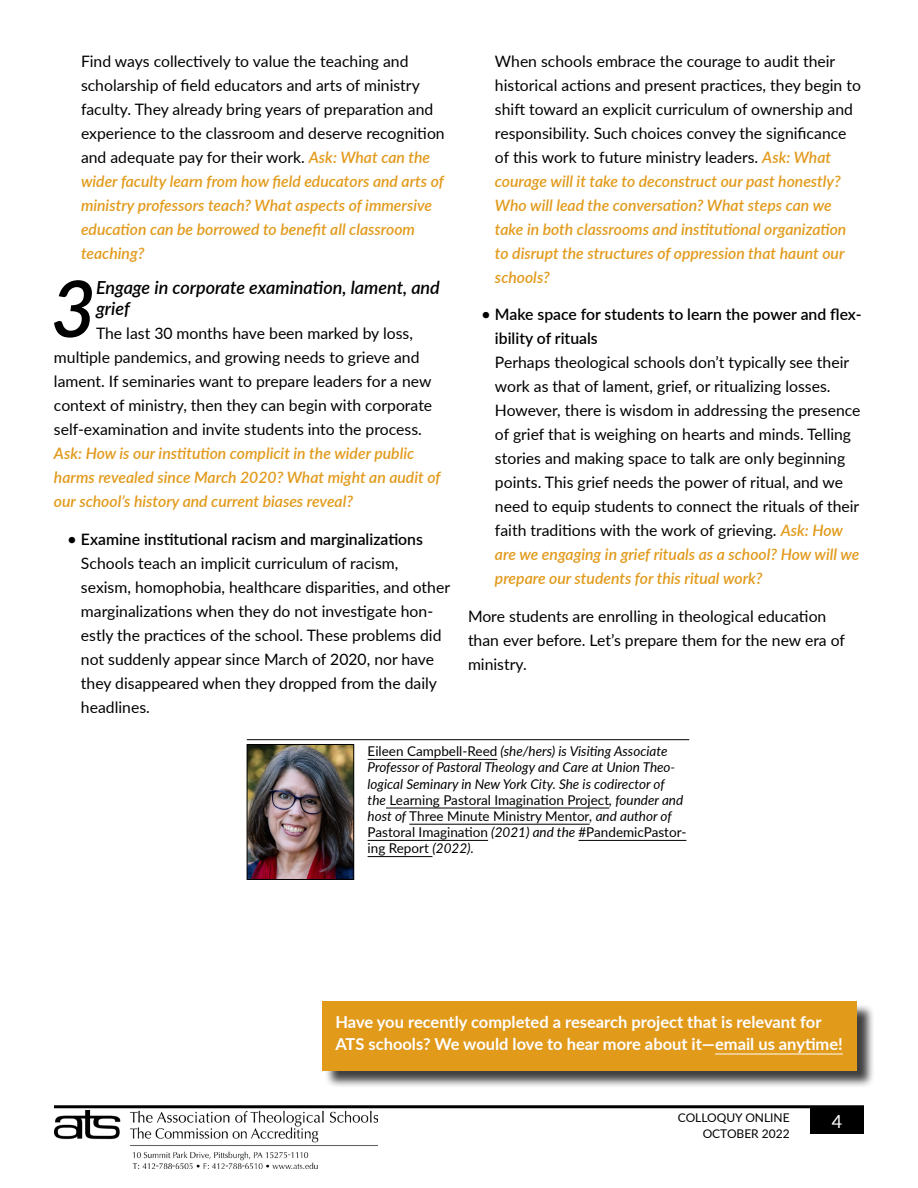
<style>
.page{position:relative;width:918px;height:1188px;background:#fff}
.page>*{position:absolute;margin:0;border:0;box-sizing:border-box;transform-origin:0 0}
.t1{font:italic 600 78px "Lato";color:#000}
.t2{font:italic 600 18px/21.6px "Lato";color:#000}
.t3{font:18px "Lato";color:#fff}
.t4{font:700 16.5px/22.5px "Lato";color:#fff}
.t5{font:15.75px/24px "Lato";color:#000}
.t6{font:italic 600 15.75px/24px "Lato";color:#e29a1b}
.t7{font:600 15.75px/24px "Lato";color:#000}
.t8{font:italic 13.5px/16.2px "Lato";color:#000}
.t9{font:12px/16.5px "Lato";color:#000;text-align:right}
.s1{font-weight:600;font-style:italic;color:#e29a1b}
.s2{font-style:normal}
</style>
<div class="page">
<div style="left:810px;top:1107px;width:54px;height:27px;background:#000"></div>
<hr style="left:54px;top:1105px;width:810px;height:3px;background:#000">
<img style="left:54px;top:1110px;width:324px;height:59px">
<hr style="left:247px;top:739px;width:442px;height:1px;background:#000">
<hr style="left:368px;top:759px;width:129px;height:1px;background:#000">
<hr style="left:386px;top:808px;width:223px;height:1px;background:#000">
<hr style="left:409px;top:824px;width:181px;height:1px;background:#000">
<hr style="left:368px;top:840px;width:120px;height:1px;background:#000">
<hr style="left:579px;top:840px;width:107px;height:1px;background:#000">
<hr style="left:368px;top:856px;width:64px;height:1px;background:#000">
<img style="left:249px;top:746px;width:103px;height:132px">
<div style="left:247px;top:744px;width:107px;height:136px;border:1px solid #000"></div>
<div style="left:324px;top:1003px;width:551px;height:86px;background:#000;opacity:.75"></div>
<div style="left:322px;top:1001px;width:534px;height:69px;background:#e29a1b"></div>
<hr style="left:715px;top:1054px;width:128px;height:1px;background:#fff">
<p class="t5" style="left:81px;top:48px;width:365px">Find ways collectively to value the teaching and scholarship of field educators and arts of ministry faculty. They already bring years of preparation and experience to the classroom and deserve recognition and adequate pay for their work. <span class="s1">Ask: What can the wider faculty learn from how field educators and arts of ministry professors teach? What aspects of immersive education can be borrowed to benefit all classroom teaching?</span></p>
<h1 class="t1" style="left:51px;top:252px;width:47px">3</h1>
<p class="t2" style="left:96px;top:276px;width:345px">Engage in corporate examination, lament, and grief</p>
<p class="t5" style="left:54px;top:321px;width:380px;text-indent:42px">The last 30 months have been marked by loss, multiple pandemics, and growing needs to grieve and lament. If seminaries want to prepare leaders for a new context of ministry, then they can begin with corporate self-examination and invite students into the process.</p>
<p class="t6" style="left:54px;top:441px;width:388px">Ask: How is our institution complicit in the wider public harms revealed since March 2020? What might an audit of our school’s history and current biases reveal?</p>
<p class="t7" style="left:67px;top:526px;width:357px">• Examine institutional racism and marginalizations</p>
<p class="t5" style="left:81px;top:551px;width:371px">Schools teach an implicit curriculum of racism, sexism, homophobia, healthcare disparities, and other marginalizations when they do not investigate hon&shy;estly the practices of the school. These problems did not suddenly appear since March of 2020, nor have they disappeared when they dropped from the daily headlines.</p>
<p class="t5" style="left:495px;top:48px;width:368px">When schools embrace the courage to audit their historical actions and present practices, they begin to shift toward an explicit curriculum of ownership and responsibility. Such choices convey the significance of this work to future ministry leaders. <span class="s1">Ask: What courage will it take to deconstruct our past honestly?<br>Who will lead the conversation? What steps can we take in both classrooms and institutional organization to disrupt the structures of oppression that haunt our schools?</span></p>
<p class="t7" style="left:495px;top:302px;width:368px;text-indent:-13px">• Make space for students to learn the power and flex&shy;ibility of rituals</p>
<p class="t5" style="left:495px;top:350px;width:367px">Perhaps theological schools don’t typically see their work as that of lament, grief, or ritualizing losses.<br>However, there is wisdom in addressing the presence of grief that is weighing on hearts and minds. Telling stories and making space to talk are only beginning points. This grief needs the power of ritual, and we need to equip students to connect the rituals of their faith traditions with the work of grieving. <span class="s1">Ask: How are we engaging in grief rituals as a school? How will we prepare our students for this ritual work?</span></p>
<p class="t5" style="left:468px;top:603px;width:379px">More students are enrolling in theological education than ever before. Let’s prepare them for the new era of ministry.</p>
<p class="t8" style="left:368px;top:743px;width:320px"><span class="s2">Eileen Campbell-Reed</span> (she/hers) is Visiting Associate Professor of Pastoral Theology and Care at Union Theo&shy;logical Seminary in New York City. She is codirector of the <span class="s2">Learning Pastoral Imagination Project</span>, founder and host of <span class="s2">Three Minute Ministry Mentor</span>, and author of <span class="s2">Pastoral Imagination</span> (2021) and the <span class="s2">#PandemicPastor&shy;ing Report</span> (2022).</p>
<p class="t4" style="left:335px;top:1010px;width:509px">Have you recently completed a research project that is relevant for<br>ATS schools? We would love to hear more about it—email us anytime!</p>
<p class="t9" style="left:678px;top:1108px;width:113px">COLLOQUY ONLINE<br>OCTOBER 2022</p>
<p class="t3" style="left:832px;top:1108px;width:12px">4</p>
</div>
